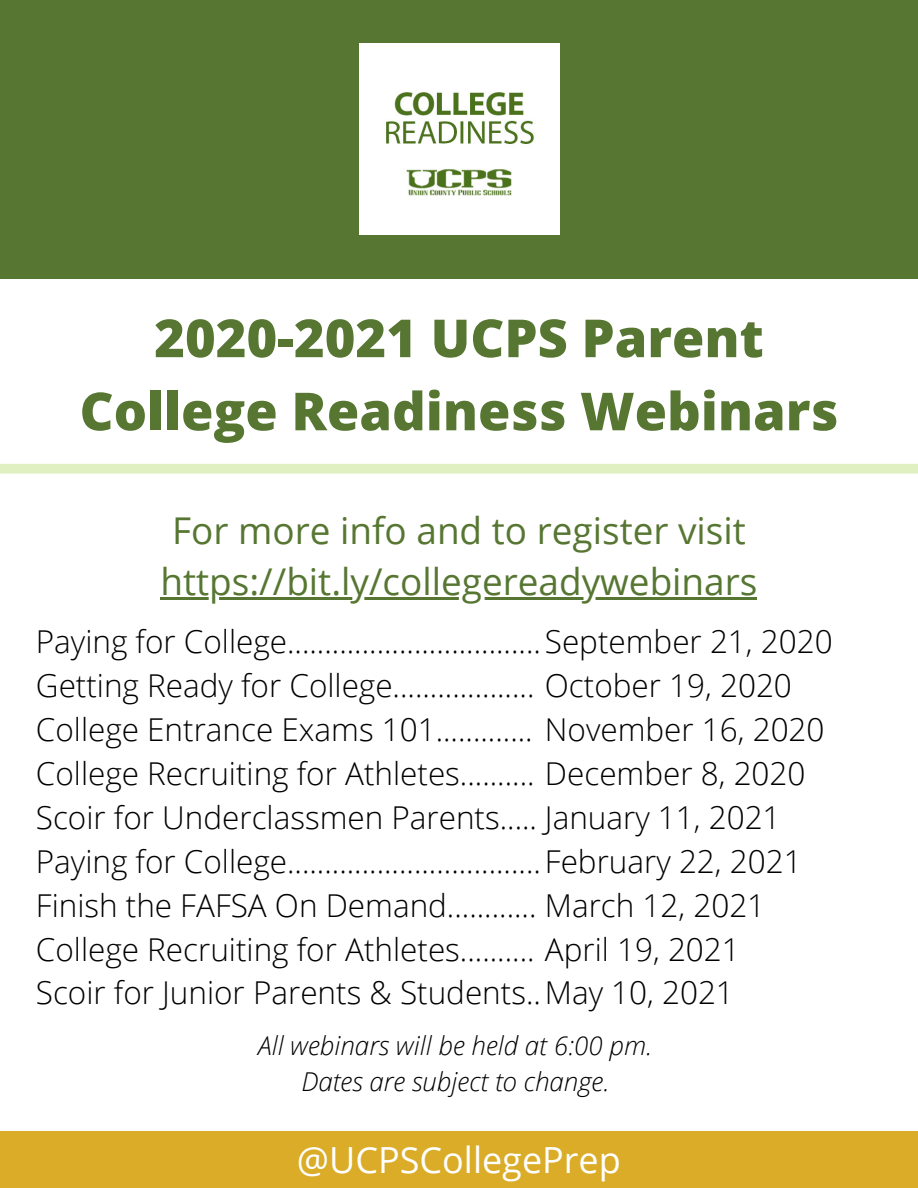
<style>
.page{position:relative;width:918px;height:1188px;background:#fff}
.page>*{position:absolute;margin:0;border:0;box-sizing:border-box;transform-origin:0 0}
.t1{font:800 52.5px/73.2px "Open Sans";color:#567632;text-align:center}
.t2{font:36.9px/51.4px "Open Sans";color:#567632;text-align:center}
.t3{font:36px "Open Sans";color:#fff}
.t4{font:300 31.5px "Open Sans";color:#000}
.t5{font:italic 300 25.95px "Open Sans";color:#000}
</style>
<div class="page">
<div style="left:0;top:0;width:917px;height:279px;background:#567632"></div>
<img style="left:359px;top:43px;width:200px;height:192px">
<svg style="left:0;top:464px;width:918px;height:10px;background:#e1f0c3"></svg>
<div style="left:0;top:1132px;width:918px;height:56px;background:#daac28"></div>
<hr style="left:161px;top:597px;width:596px;height:3px;background:#567632">
<p class="t1" style="left:80px;top:300px;width:760px">2020-2021 UCPS Parent<br>College Readiness Webinars</p>
<p class="t2" style="left:161px;top:504px;width:598px">For more info and to register visit https://bit.ly/collegereadywebinars</p>
<p class="t4" style="left:36px;top:620px;width:798px">Paying for College..................................September 21, 2020</p>
<p class="t4" style="left:36px;top:664px;width:758px">Getting Ready for College................... October 19, 2020</p>
<p class="t4" style="left:36px;top:707px;width:790px">College Entrance Exams 101............. November 16, 2020</p>
<p class="t4" style="left:36px;top:751px;width:771px">College Recruiting for Athletes.......... December 8, 2020</p>
<p class="t4" style="left:36px;top:795px;width:746px">Scoir for Underclassmen Parents..... January 11, 2021</p>
<p class="t4" style="left:36px;top:839px;width:767px">Paying for College..................................February 22, 2021</p>
<p class="t4" style="left:36px;top:883px;width:731px">Finish the FAFSA On Demand............ March 12, 2021</p>
<p class="t4" style="left:36px;top:927px;width:705px">College Recruiting for Athletes.......... April 19, 2021</p>
<p class="t4" style="left:36px;top:971px;width:700px">Scoir for Junior Parents &amp; Students..May 10, 2021</p>
<p class="t5" style="left:258px;top:1027px;width:396px">All webinars will be held at 6:00 pm.</p>
<p class="t5" style="left:301px;top:1063px;width:310px">Dates are subject to change.</p>
<p class="t3" style="left:297px;top:1135px;width:325px">@UCPSCollegePrep</p>
</div>
